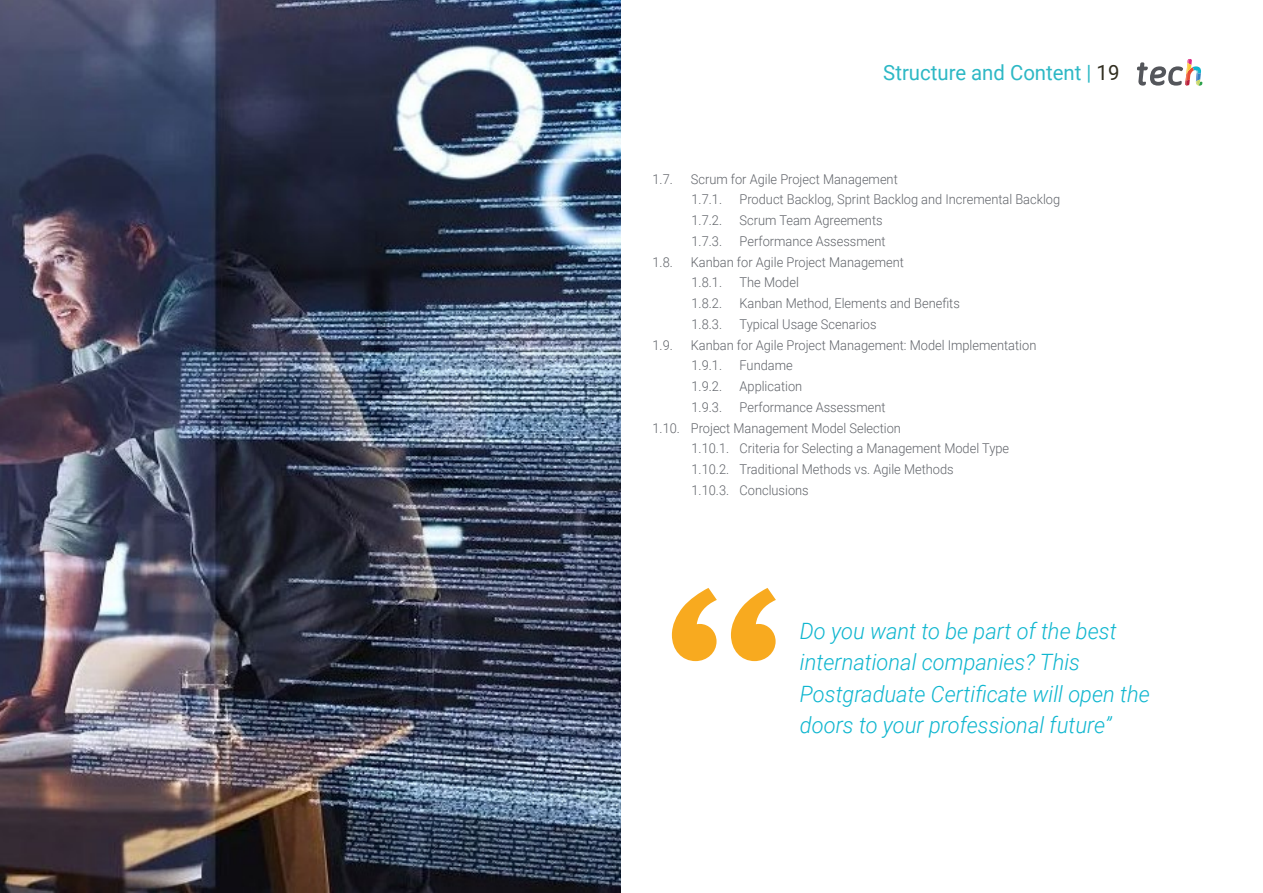
<style>
.page{position:relative;width:1263px;height:893px;background:#fff}
.page>*{position:absolute;margin:0;border:0;box-sizing:border-box;transform-origin:0 0}
.t1{font:italic 300 22.5px/31.5px "Roboto";color:#0fb6cf}
.t2{font:21px "Roboto";color:#2db8c5}
.t3{font:300 13.5px/20.7px "Roboto";color:#61646a;scale:.95 1}
.s1{color:#312e20}
</style>
<div class="page">
<img style="left:0;top:0;width:621px;height:893px">
<svg style="left:1137px;top:59px;width:65px;height:27px"></svg>
<svg style="left:672px;top:588px;width:104px;height:73px"></svg>
<h2 class="t2" style="left:883px;top:57px;width:238px">Structure and Content | <span class="s1">19</span></h2>
<p class="t3" style="left:652px;top:168px;width:23px">1.7.</p>
<p class="t3" style="left:691px;top:168px;width:219px">Scrum for Agile Project Management<br>1.7.1.</p>
<p class="t3" style="left:739px;top:189px;width:339px">Product Backlog, Sprint Backlog and Incremental Backlog</p>
<p class="t3" style="left:691px;top:209px;width:34px">1.7.2.</p>
<p class="t3" style="left:739px;top:209px;width:152px">Scrum Team Agreements</p>
<p class="t3" style="left:691px;top:230px;width:34px">1.7.3.</p>
<p class="t3" style="left:739px;top:230px;width:155px">Performance Assessment</p>
<p class="t3" style="left:652px;top:251px;width:23px">1.8.</p>
<p class="t3" style="left:691px;top:251px;width:226px">Kanban for Agile Project Management<br>1.8.1.</p>
<p class="t3" style="left:739px;top:272px;width:64px">The Model</p>
<p class="t3" style="left:691px;top:292px;width:34px">1.8.2.</p>
<p class="t3" style="left:739px;top:292px;width:233px">Kanban Method, Elements and Benefits</p>
<p class="t3" style="left:691px;top:313px;width:34px">1.8.3.</p>
<p class="t3" style="left:739px;top:313px;width:146px">Typical Usage Scenarios</p>
<p class="t3" style="left:652px;top:334px;width:23px">1.9.</p>
<p class="t3" style="left:691px;top:334px;width:365px">Kanban for Agile Project Management: Model Implementation<br>1.9.1.</p>
<p class="t3" style="left:739px;top:355px;width:57px">Fundame</p>
<p class="t3" style="left:691px;top:375px;width:34px">1.9.2.</p>
<p class="t3" style="left:739px;top:375px;width:67px">Application</p>
<p class="t3" style="left:691px;top:396px;width:34px">1.9.3.</p>
<p class="t3" style="left:739px;top:396px;width:155px">Performance Assessment</p>
<p class="t3" style="left:652px;top:417px;width:263px">1.10. Project Management Model Selection</p>
<p class="t3" style="left:691px;top:438px;width:336px">1.10.1. Criteria for Selecting a Management Model Type</p>
<p class="t3" style="left:691px;top:458px;width:277px">1.10.2. Traditional Methods vs. Agile Methods</p>
<p class="t3" style="left:691px;top:479px;width:125px">1.10.3. Conclusions</p>
<h1 class="t1" style="left:800px;top:614px;width:351px">Do you want to be part of the best international companies? This Postgraduate Certificate will open the doors to your professional future”</h1>
</div>
